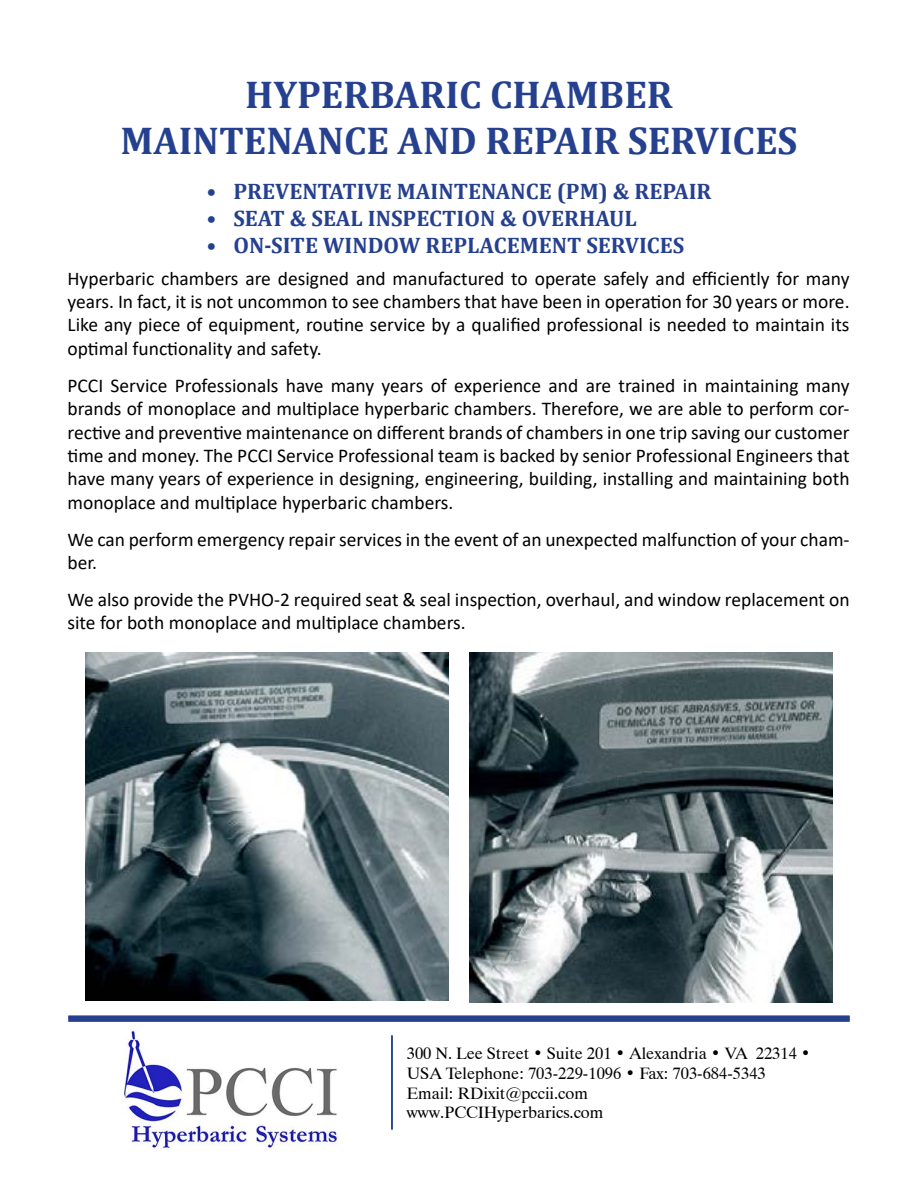
<style>
.page{position:relative;width:918px;height:1188px;background:#fff}
.page>*{position:absolute;margin:0;border:0;box-sizing:border-box;transform-origin:0 0}
.t1{font:700 39px/46.8px "Cambria";color:#25408f;text-align:center}
.t2{font:700 22.5px "Cambria";color:#25408f}
.t3{font:19.5px/23.4px "Calibri";color:#000;text-align:justify}
.t4{font:16.5px/19.8px "Dutch 801 BT";color:#000}
</style>
<div class="page">
<div style="left:68px;top:1016px;width:782px;height:6px;background:#25408f"></div>
<hr style="left:391px;top:1035px;width:2px;height:95px;background:#25408f">
<img style="left:470px;top:653px;width:363px;height:349px">
<img style="left:85px;top:653px;width:363px;height:347px">
<img style="left:121px;top:1030px;width:222px;height:120px">
<h1 class="t1" style="left:120px;top:70px;width:679px">HYPERBARIC CHAMBER<br>MAINTENANCE AND REPAIR SERVICES</h1>
<p class="t2" style="left:206px;top:175px;width:507px">• PREVENTATIVE MAINTENANCE (PM) &amp; REPAIR</p>
<p class="t2" style="left:206px;top:202px;width:432px">• SEAT &amp; SEAL INSPECTION &amp; OVERHAUL</p>
<p class="t2" style="left:206px;top:229px;width:479px">• ON-SITE WINDOW REPLACEMENT SERVICES</p>
<p class="t3" style="left:68px;top:266px;width:784px">Hyperbaric chambers are designed and manufactured to operate safely and efficiently for many years. In fact, it is not uncommon to see chambers that have been in operation for 30 years or more.<br>Like any piece of equipment, routine service by a qualified professional is needed to maintain its optimal functionality and safety.</p>
<p class="t3" style="left:68px;top:373px;width:784px">PCCI Service Professionals have many years of experience and are trained in maintaining many brands of monoplace and multiplace hyperbaric chambers. Therefore, we are able to perform cor&shy;rective and preventive maintenance on different brands of chambers in one trip saving our customer time and money. The PCCI Service Professional team is backed by senior Professional Engineers that have many years of experience in designing, engineering, building, installing and maintaining both monoplace and multiplace hyperbaric chambers.</p>
<p class="t3" style="left:68px;top:527px;width:784px">We can perform emergency repair services in the event of an unexpected malfunction of your cham&shy;ber.</p>
<p class="t3" style="left:68px;top:587px;width:784px">We also provide the PVHO-2 required seat &amp; seal inspection, overhaul, and window replacement on site for both monoplace and multiplace chambers.</p>
<p class="t4" style="left:407px;top:1043px;width:405px">300 N. Lee Street • Suite 201 • Alexandria • VA 22314 • USA Telephone: 703-229-1096 • Fax: 703-684-5343<br>Email: RDixit@pccii.com<br>www.PCCIHyperbarics.com</p>
</div>
